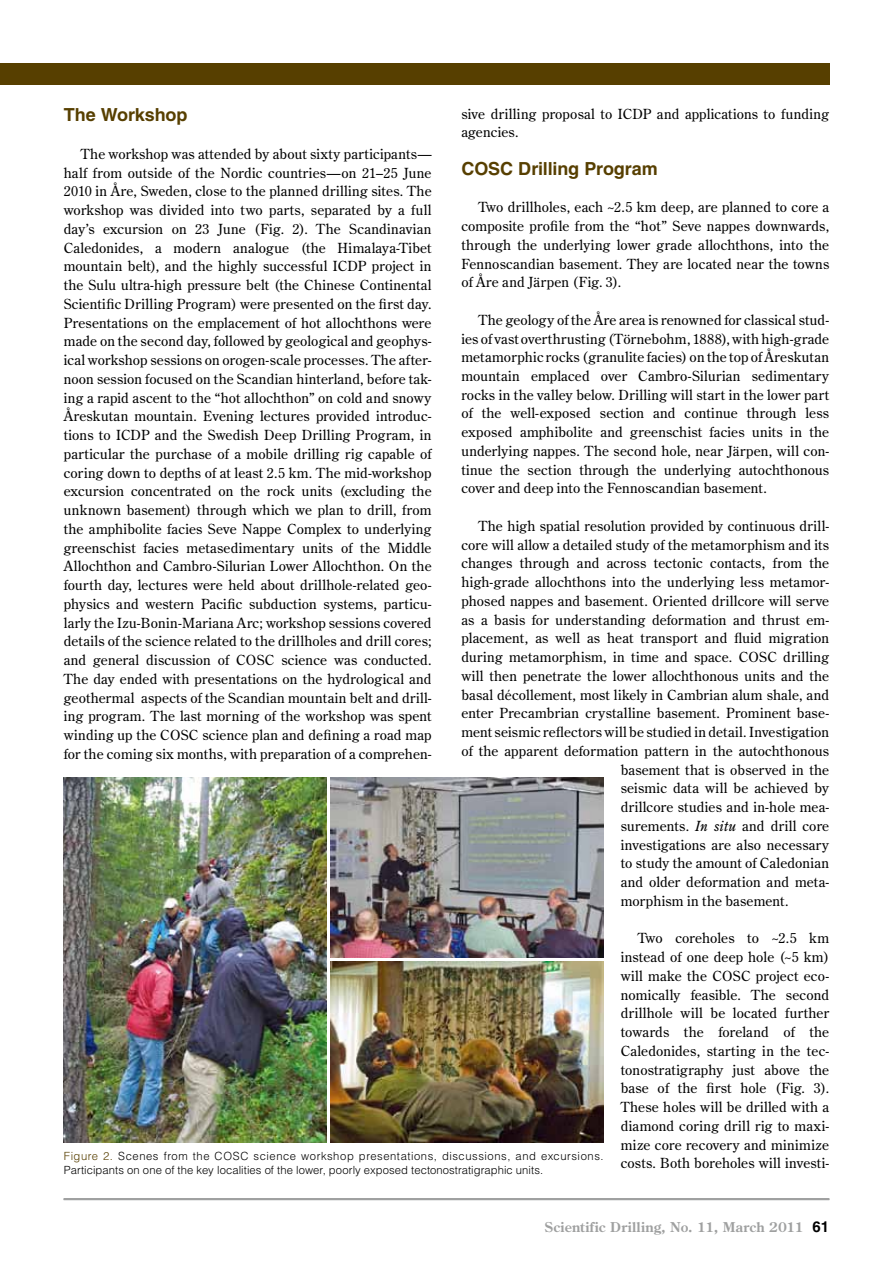
<style>
.page{position:relative;width:893px;height:1263px;background:#fff}
.page>*{position:absolute;margin:0;border:0;box-sizing:border-box;transform-origin:0 0}
.t1{font:700 18px "Helvetica LT Std";letter-spacing:-.005em;color:#573f00}
.t2{font:13.8px/18.8px "Century Old Style Std";letter-spacing:.015em;color:#000;text-align:justify}
.t3{font:700 13.5px "Century Old Style Std";letter-spacing:.02em;color:#9fa0a0}
.t4{font:300 11.25px/13.5px "Helvetica LT Std";letter-spacing:.015em;color:#000}
.s1{font-style:italic}
.s2{color:#573f00}
.s3{font-family:"Helvetica LT Std";font-size:15px;color:#000}
</style>
<div class="page">
<div style="left:0;top:64px;width:829px;height:21px;background:#573f00"></div>
<hr style="left:64px;top:1198px;width:765px;height:2px;background:#9fa0a0">
<img style="left:64px;top:777px;width:263px;height:365px">
<img style="left:331px;top:777px;width:273px;height:181px">
<img style="left:331px;top:961px;width:273px;height:181px">
<p class="t2" style="left:461px;top:104px;width:369px">sive drilling proposal to ICDP and applications to funding agencies.</p>
<h1 class="t1" style="left:461px;top:157px;width:198px">COSC Drilling Program</h1>
<p class="t2" style="left:461px;top:198px;width:369px;text-indent:17px">Two drillholes, each ~2.5 km deep, are planned to core a composite profile from the “hot” Seve nappes downwards, through the underlying lower grade allochthons, into the Fennoscandian basement. They are located near the towns of Åre and Järpen (Fig. 3).</p>
<p class="t2" style="left:461px;top:310px;width:369px;text-indent:17px">The geology of the Åre area is renowned for classical stud&shy;ies of vast overthrusting (Törnebohm, 1888), with high-grade metamorphic rocks (granulite facies) on the top of Åreskutan mountain emplaced over Cambro-Silurian sedimentary rocks in the valley below. Drilling will start in the lower part of the well-exposed section and continue through less exposed amphibolite and greenschist facies units in the underlying nappes. The second hole, near Järpen, will con&shy;tinue the section through the underlying autochthonous cover and deep into the Fennoscandian basement.</p>
<p class="t2" style="left:478px;top:516px;width:352px">The high spatial resolution provided by continuous drill-</p>
<p class="t2" style="left:461px;top:535px;width:369px">core will allow a detailed study of the metamorphism and its</p>
<p class="t2" style="left:461px;top:554px;width:369px">changes through and across tectonic contacts, from the</p>
<p class="t2" style="left:461px;top:573px;width:369px">high-grade allochthons into the underlying less metamor-</p>
<p class="t2" style="left:461px;top:591px;width:369px">phosed nappes and basement. Oriented drillcore will serve</p>
<p class="t2" style="left:461px;top:610px;width:369px">as a basis for understanding deformation and thrust em-</p>
<p class="t2" style="left:461px;top:629px;width:369px">placement, as well as heat transport and fluid migration</p>
<p class="t2" style="left:461px;top:648px;width:369px">during metamorphism, in time and space. COSC drilling</p>
<p class="t2" style="left:461px;top:666px;width:369px">will then penetrate the lower allochthonous units and the</p>
<p class="t2" style="left:461px;top:685px;width:369px">basal décollement, most likely in Cambrian alum shale, and</p>
<p class="t2" style="left:461px;top:704px;width:369px">enter Precambrian crystalline basement. Prominent base-</p>
<p class="t2" style="left:461px;top:723px;width:369px">ment seismic reflectors will be studied in detail. Investigation</p>
<p class="t2" style="left:461px;top:741px;width:369px">of the apparent deformation pattern in the autochthonous</p>
<p class="t2" style="left:621px;top:760px;width:210px">basement that is observed in the</p>
<p class="t2" style="left:621px;top:779px;width:210px">seismic data will be achieved by</p>
<p class="t2" style="left:621px;top:797px;width:210px">drillcore studies and in-hole mea-</p>
<p class="t2" style="left:621px;top:816px;width:210px">surements. <span class="s1">In situ</span> and drill core</p>
<p class="t2" style="left:621px;top:835px;width:210px">investigations are also necessary</p>
<p class="t2" style="left:621px;top:854px;width:210px">to study the amount of Caledonian</p>
<p class="t2" style="left:621px;top:872px;width:210px">and older deformation and meta-</p>
<p class="t2" style="left:621px;top:891px;width:169px">morphism in the basement.</p>
<p class="t2" style="left:621px;top:929px;width:210px;text-indent:17px">Two coreholes to ~2.5 km instead of one deep hole (~5 km) will make the COSC project eco&shy;nomically feasible. The second drillhole will be located further towards the foreland of the Caledonides, starting in the tec&shy;tonostratigraphy just above the base of the first hole (Fig. 3).<br>These holes will be drilled with a diamond coring drill rig to maxi&shy;mize core recovery and minimize costs. Both boreholes will investi-</p>
<h1 class="t1" style="left:64px;top:104px;width:125px">The Workshop</h1>
<p class="t2" style="left:64px;top:144px;width:369px;text-indent:17px">The workshop was attended by about sixty participants— half from outside of the Nordic countries—on 21–25 June 2010 in Åre, Sweden, close to the planned drilling sites. The workshop was divided into two parts, separated by a full day’s excursion on 23 June (Fig. 2). The Scandinavian Caledonides, a modern analogue (the Himalaya-Tibet mountain belt), and the highly successful ICDP project in the Sulu ultra-high pressure belt (the Chinese Continental Scientific Drilling Program) were presented on the first day.<br>Presentations on the emplacement of hot allochthons were made on the second day, followed by geological and geophys&shy;ical workshop sessions on orogen-scale processes. The after&shy;noon session focused on the Scandian hinterland, before tak&shy;ing a rapid ascent to the “hot allochthon” on cold and snowy Åreskutan mountain. Evening lectures provided introduc&shy;tions to ICDP and the Swedish Deep Drilling Program, in particular the purchase of a mobile drilling rig capable of coring down to depths of at least 2.5 km. The mid-workshop excursion concentrated on the rock units (excluding the unknown basement) through which we plan to drill, from the amphibolite facies Seve Nappe Complex to underlying greenschist facies metasedimentary units of the Middle Allochthon and Cambro-Silurian Lower Allochthon. On the fourth day, lectures were held about drillhole-related geo&shy;physics and western Pacific subduction systems, particu&shy;larly the Izu-Bonin-Mariana Arc; workshop sessions covered details of the science related to the drillholes and drill cores; and general discussion of COSC science was conducted.<br>The day ended with presentations on the hydrological and geothermal aspects of the Scandian mountain belt and drill&shy;ing program. The last morning of the workshop was spent winding up the COSC science plan and defining a road map for the coming six months, with preparation of a comprehen-</p>
<p class="t4" style="left:64px;top:1149px;width:541px"><span class="s2">Figure 2.</span> Scenes from the COSC science workshop presentations, discussions, and excursions.<br>Participants on one of the key localities of the lower, poorly exposed tectonostratigraphic units.</p>
<p class="t3" style="left:545px;top:1218px;width:286px">Scientific Drilling, No. 11, March 2011 <span class="s3">61</span></p>
</div>
